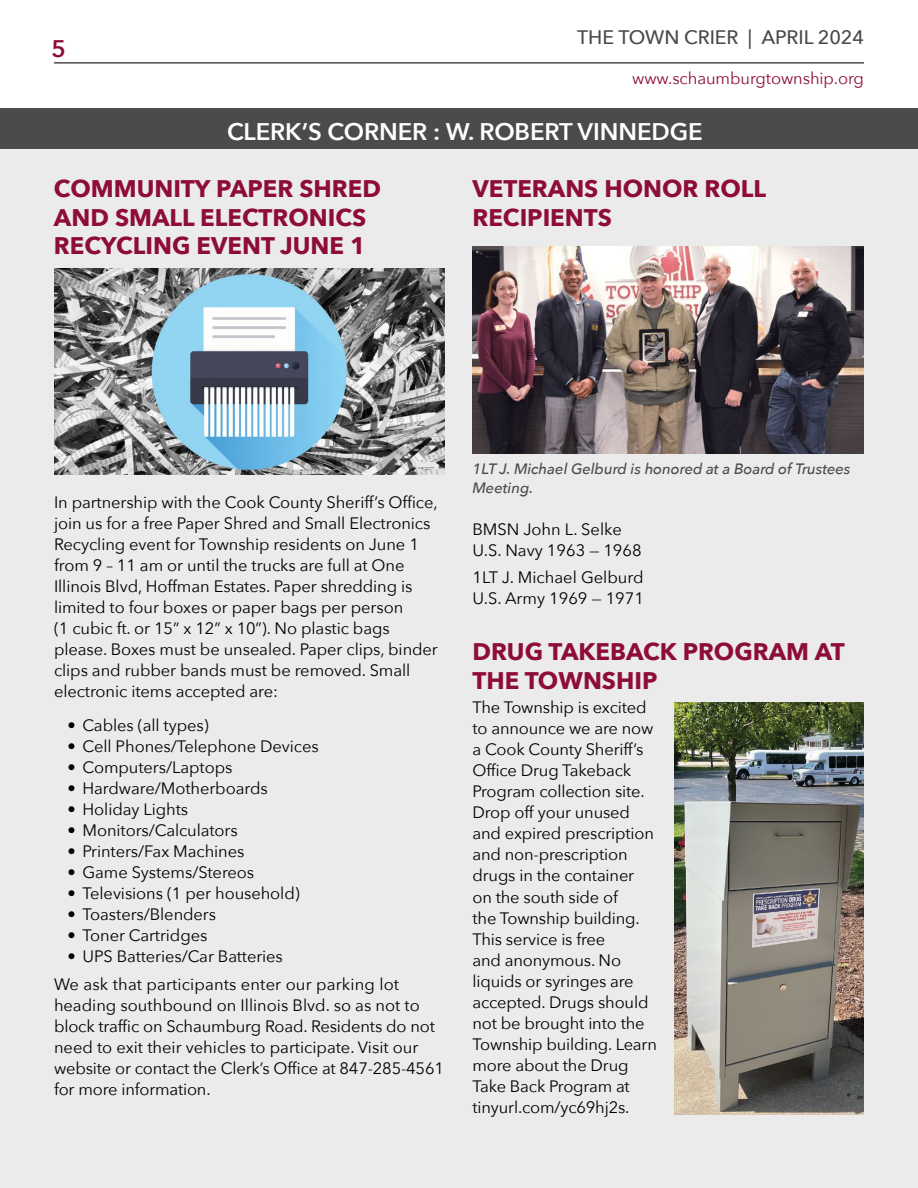
<style>
.page{position:relative;width:918px;height:1188px;background:#fff}
.page>*{position:absolute;margin:0;border:0;box-sizing:border-box;transform-origin:0 0}
.t1{font:700 24px/28.8px "Avenir Next";color:#8e0c3a}
.t2{font:600 24px "Avenir Next";letter-spacing:-.005em;color:#fff}
.t3{font:600 24px "Avenir Next";color:#8e0c3a}
.t4{font:500 19.5px "Avenir Next";letter-spacing:-.005em;color:#4a4b4b}
.t5{font:16.5px/21px "Avenir Next";letter-spacing:-.005em;color:#000}
.t6{font:16.5px "Avenir Next";letter-spacing:-.005em;color:#8e0c3a}
.t7{font:italic 500 15px/19.5px "Avenir Next";letter-spacing:-.005em;color:#4a4b4b}
</style>
<div class="page">
<hr style="left:54px;top:62px;width:810px;height:2px;background:#4a4b4b">
<div style="left:0;top:149px;width:918px;height:1039px;background:#ebebec"></div>
<div style="left:0;top:108px;width:918px;height:40px;background:#4a4b4b"></div>
<img style="left:472px;top:247px;width:392px;height:206px">
<img style="left:54px;top:268px;width:390px;height:207px">
<img style="left:674px;top:702px;width:190px;height:413px">
<h1 class="t3" style="left:51px;top:28px;width:16px">5</h1>
<p class="t4" style="left:577px;top:21px;width:288px">THE TOWN CRIER | APRIL 2024</p>
<p class="t6" style="left:632px;top:64px;width:233px">www.schaumburgtownship.org</p>
<h1 class="t2" style="left:227px;top:111px;width:477px">CLERK’S CORNER : W. ROBERT VINNEDGE</h1>
<h1 class="t1" style="left:54px;top:174px;width:328px">COMMUNITY PAPER SHRED<br>AND SMALL ELECTRONICS<br>RECYCLING EVENT JUNE 1</h1>
<h1 class="t1" style="left:472px;top:174px;width:295px">VETERANS HONOR ROLL<br>RECIPIENTS</h1>
<p class="t5" style="left:54px;top:491px;width:385px">In partnership with the Cook County Sheriff’s Office, join us for a free Paper Shred and Small Electronics Recycling event for Township residents on June 1 from 9 – 11 am or until the trucks are full at One Illinois Blvd, Hoffman Estates. Paper shredding is limited to four boxes or paper bags per person<br>(1 cubic ft. or 15” x 12” x 10”). No plastic bags please. Boxes must be unsealed. Paper clips, binder clips and rubber bands must be removed. Small electronic items accepted are:</p>
<p class="t5" style="left:67px;top:714px;width:143px">• Cables (all types)</p>
<p class="t5" style="left:67px;top:735px;width:253px">• Cell Phones/Telephone Devices</p>
<p class="t5" style="left:67px;top:756px;width:166px">• Computers/Laptops</p>
<p class="t5" style="left:67px;top:777px;width:202px">• Hardware/Motherboards</p>
<p class="t5" style="left:67px;top:798px;width:122px">• Holiday Lights</p>
<p class="t5" style="left:67px;top:819px;width:172px">• Monitors/Calculators</p>
<p class="t5" style="left:67px;top:840px;width:178px">• Printers/Fax Machines</p>
<p class="t5" style="left:67px;top:861px;width:188px">• Game Systems/Stereos</p>
<p class="t5" style="left:67px;top:882px;width:234px">• Televisions (1 per household)</p>
<p class="t5" style="left:67px;top:903px;width:150px">• Toasters/Blenders</p>
<p class="t5" style="left:67px;top:924px;width:141px">• Toner Cartridges</p>
<p class="t5" style="left:54px;top:942px;width:347px;line-height:27.8px;text-indent:13px">• UPS Batteries/Car Batteries<br>We ask that participants enter our parking lot</p>
<p class="t5" style="left:54px;top:994px;width:392px">heading southbound on Illinois Blvd. so as not to block traffic on Schaumburg Road. Residents do not need to exit their vehicles to participate. Visit our website or contact the Clerk’s Office at 847-285-4561 for more information.</p>
<p class="t7" style="left:472px;top:458px;width:380px">1LT J. Michael Gelburd is honored at a Board of Trustees<br>Meeting.</p>
<p class="t5" style="left:472px;top:518px;width:171px">BMSN John L. Selke<br>U.S. Navy 1963 — 1968</p>
<p class="t5" style="left:472px;top:566px;width:173px">1LT J. Michael Gelburd<br>U.S. Army 1969 — 1971</p>
<h1 class="t1" style="left:472px;top:637px;width:374px">DRUG TAKEBACK PROGRAM AT<br>THE TOWNSHIP</h1>
<p class="t5" style="left:472px;top:697px;width:186px">The Township is excited to announce we are now a Cook County Sheriff’s<br>Office Drug Takeback<br>Program collection site.<br>Drop off your unused and expired prescription and non-prescription drugs in the container on the south side of<br>the Township building.<br>This service is free<br>and anonymous. No liquids or syringes are accepted. Drugs should not be brought into the<br>Township building. Learn more about the Drug<br>Take Back Program at tinyurl.com/yc69hj2s.</p>
</div>
